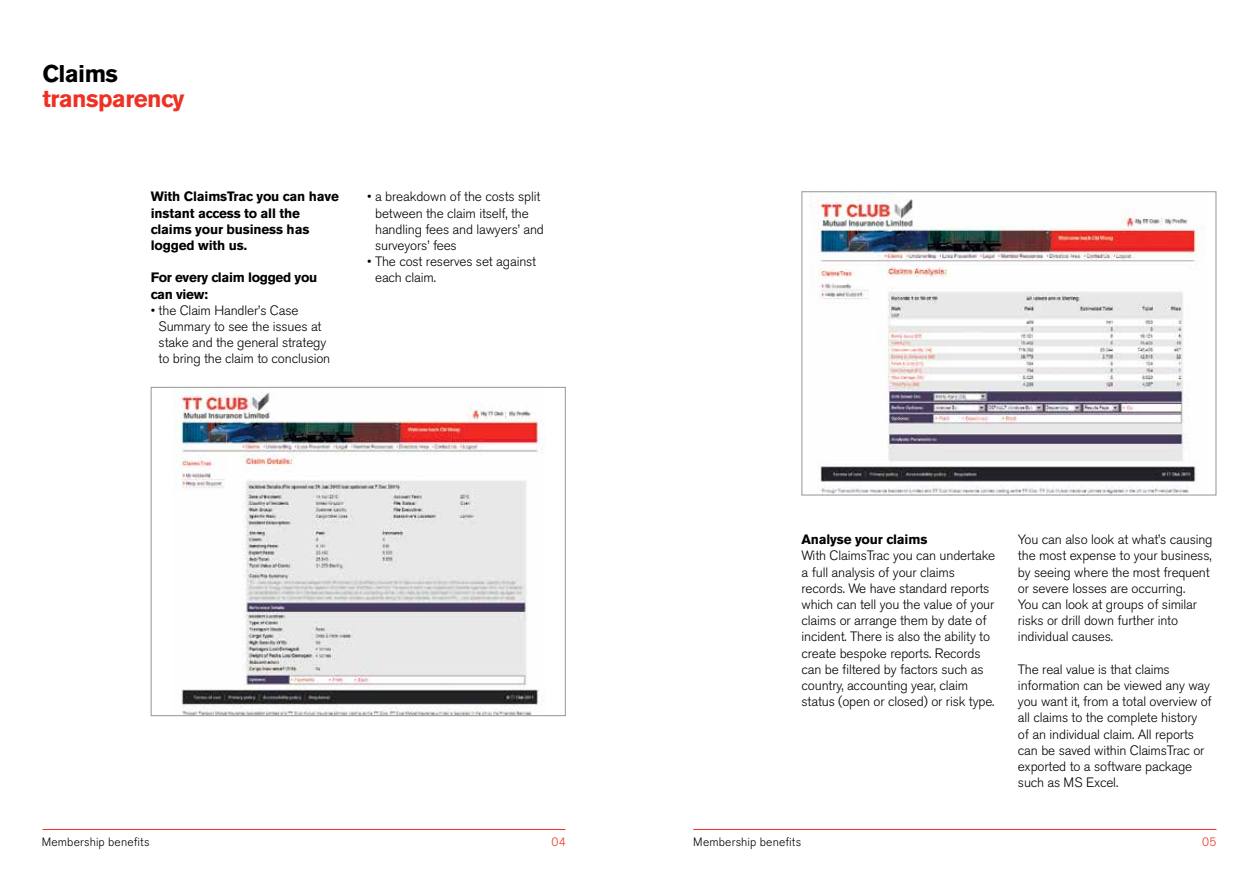
<style>
.page{position:relative;width:1259px;height:893px;background:#fff}
.page>*{position:absolute;margin:0;border:0;box-sizing:border-box;transform-origin:0 0}
.t1{font:700 24px "Akzidenz Grotesk BE";letter-spacing:-.025em;color:#ee3124}
.t2{font:700 24px "Akzidenz Grotesk BE";letter-spacing:-.025em;color:#000}
.t3{font:300 13.5px/16.2px "Akzidenz Grotesk BE";letter-spacing:-.01em;color:#000}
.t4{font:700 13.5px/16.2px "Akzidenz Grotesk BE";letter-spacing:-.01em;color:#000}
.t5{font:300 12px "Akzidenz Grotesk BE";letter-spacing:.015em;color:#000}
.t6{font:300 12px "Akzidenz Grotesk BE";color:#ee3124}
</style>
<div class="page">
<hr style="left:693px;top:829px;width:523px;height:1px;background:#ee3124">
<hr style="left:43px;top:829px;width:522px;height:1px;background:#ee3124">
<img style="left:810px;top:193px;width:393px;height:300px">
<div style="left:801px;top:191px;width:415px;height:304px;border:1px solid #939598"></div>
<img style="left:174px;top:389px;width:371px;height:325px">
<div style="left:151px;top:387px;width:415px;height:329px;border:1px solid #939598"></div>
<h1 class="t2" style="left:43px;top:60px;width:77px">Claims</h1>
<h1 class="t1" style="left:43px;top:85px;width:143px">transparency</h1>
<p class="t4" style="left:151px;top:189px;width:190px">With ClaimsTrac you can have instant access to all the claims your business has logged with us.</p>
<p class="t4" style="left:151px;top:270px;width:168px">For every claim logged you can view:</p>
<p class="t3" style="left:159px;top:302px;width:173px;text-indent:-8px">• the Claim Handler’s Case<br>Summary to see the issues at stake and the general strategy to bring the claim to conclusion</p>
<p class="t3" style="left:375px;top:189px;width:170px;text-indent:-8px">• a breakdown of the costs split between the claim itself, the handling fees and lawyers’ and surveyors’ fees</p>
<p class="t3" style="left:375px;top:254px;width:163px;text-indent:-8px">• The cost reserves set against each claim.</p>
<p class="t4" style="left:801px;top:532px;width:127px">Analyse your claims</p>
<p class="t3" style="left:801px;top:548px;width:195px">With ClaimsTrac you can undertake a full analysis of your claims records. We have standard reports which can tell you the value of your claims or arrange them by date of incident. There is also the ability to create bespoke reports. Records can be filtered by factors such as country, accounting year, claim status (open or closed) or risk type.</p>
<p class="t3" style="left:1018px;top:532px;width:196px">You can also look at what’s causing the most expense to your business, by seeing where the most frequent or severe losses are occurring.<br>You can look at groups of similar risks or drill down further into individual causes.</p>
<p class="t3" style="left:1018px;top:661px;width:195px">The real value is that claims information can be viewed any way you want it, from a total overview of all claims to the complete history of an individual claim. All reports can be saved within ClaimsTrac or exported to a software package such as MS Excel.</p>
<p class="t5" style="left:42px;top:835px;width:109px">Membership benefits</p>
<p class="t6" style="left:551px;top:835px;width:16px">04</p>
<p class="t5" style="left:693px;top:835px;width:109px">Membership benefits</p>
<p class="t6" style="left:1202px;top:835px;width:16px">05</p>
</div>
